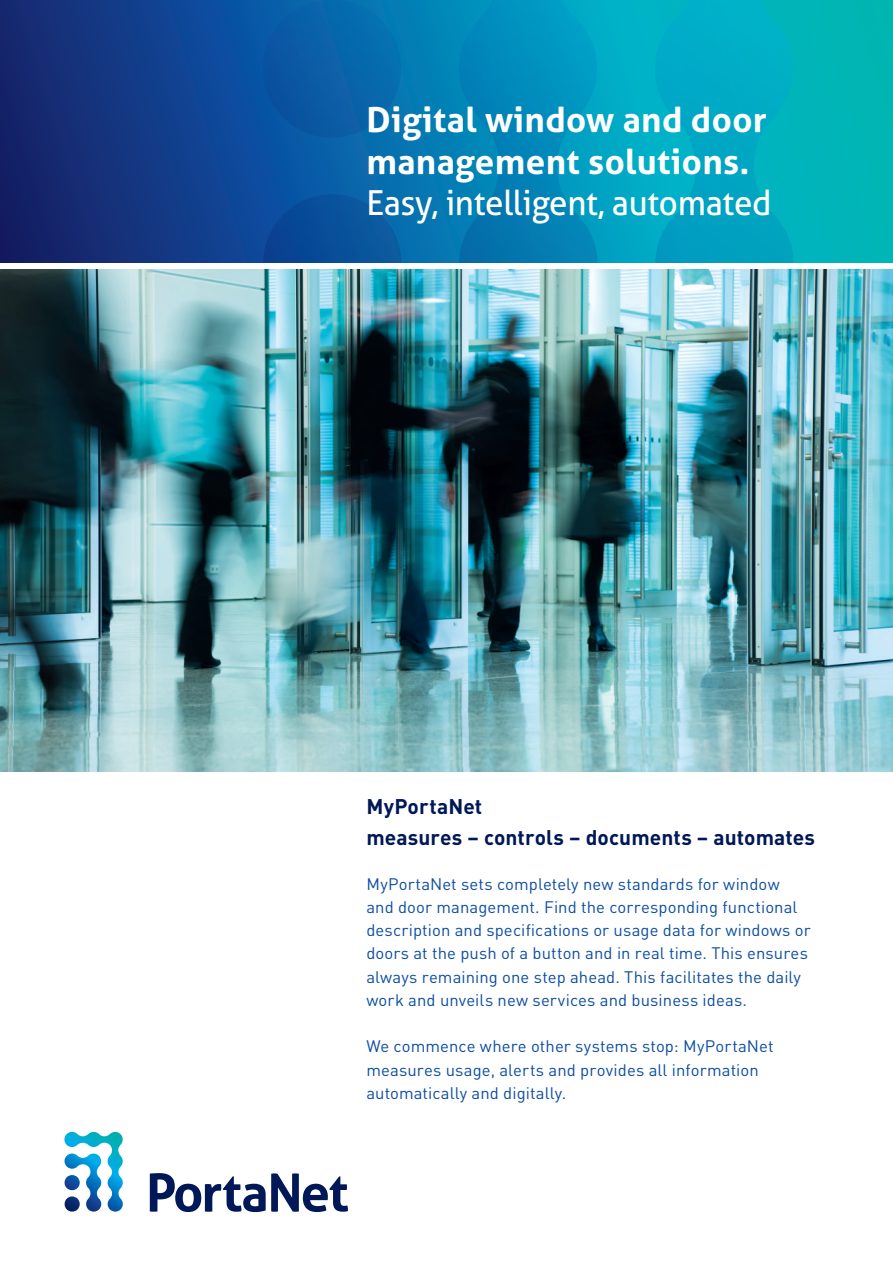
<style>
.page{position:relative;width:893px;height:1263px;background:#fff}
.page>*{position:absolute;margin:0;border:0;box-sizing:border-box;transform-origin:0 0}
.t1{font:700 34.5px/41.4px "Aller";letter-spacing:.01em;color:#fff}
.t2{font:34.5px "Aller";letter-spacing:-.01em;color:#fff;scale:.96 1}
.t3{font:700 21px/31.2px "DIN";letter-spacing:.005em;color:#011858}
.t4{font:16.5px/23.2px "DIN";letter-spacing:.005em;color:#0d4da1}
</style>
<div class="page">
<svg style="left:0;top:0;width:893px;height:262px;background:#0d5890"></svg>
<svg style="left:262px;top:0;width:537px;height:262px;background:#00abc3"></svg>
<svg style="left:256px;top:0;width:7px;height:144px"></svg>
<svg style="left:263px;top:0;width:334px;height:262px;background:#0379b3"></svg>
<svg style="left:256px;top:194px;width:145px;height:68px;background:#09519c"></svg>
<svg style="left:64px;top:1131px;width:59px;height:81px"></svg>
<svg style="left:150px;top:1173px;width:198px;height:39px"></svg>
<img style="left:0;top:270px;width:893px;height:502px">
<h1 class="t1" style="left:366px;top:99px;width:402px">Digital window and door management solutions.</h1>
<h1 class="t2" style="left:366px;top:182px;width:424px">Easy, intelligent, automated</h1>
<p class="t3" style="left:366px;top:790px;width:450px">MyPortaNet<br>measures – controls – documents – automates</p>
<p class="t4" style="left:366px;top:872px;width:446px">MyPortaNet sets completely new standards for window and door management. Find the corresponding functional description and specifications or usage data for windows or doors at the push of a button and in real time. This ensures always remaining one step ahead. This facilitates the daily work and unveils new services and business ideas.</p>
<p class="t4" style="left:366px;top:1034px;width:409px">We commence where other systems stop: MyPortaNet measures usage, alerts and provides all information automatically and digitally.</p>
</div>
